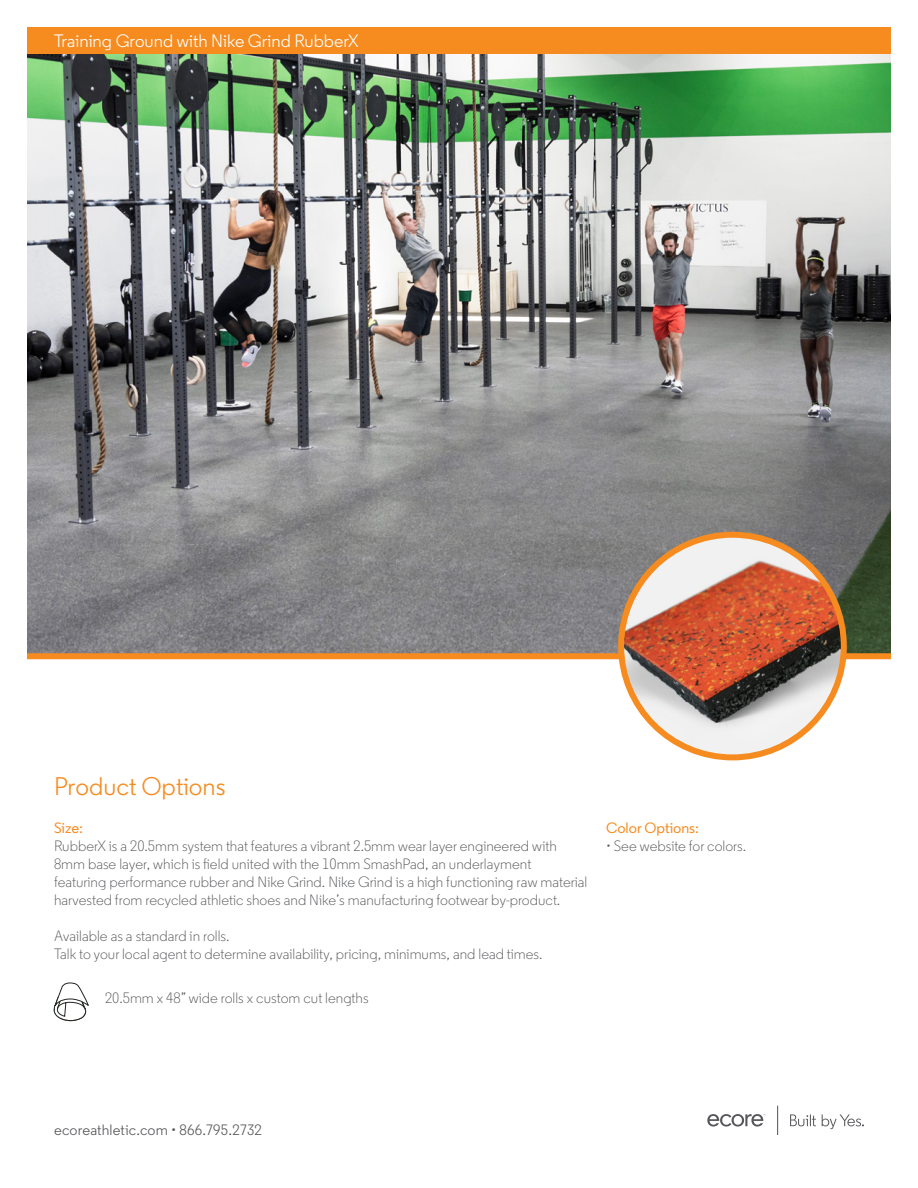
<style>
.page{position:relative;width:918px;height:1188px;background:#fff}
.page>*{position:absolute;margin:0;border:0;box-sizing:border-box;transform-origin:0 0}
.t1{font:25.5px "Regular";color:#f68b1f}
.t2{font:18px "Regular";color:#fff}
.t3{font:300 15px/18px "Regular";color:#56575a}
.t4{font:15px "Regular";letter-spacing:.01em;color:#56575a}
.t5{font:500 15px "Regular";color:#f68b1f}
</style>
<div class="page">
<img style="left:27px;top:54px;width:864px;height:599px">
<div style="left:27px;top:27px;width:864px;height:27px;background:#f68b1f"></div>
<div style="left:27px;top:653px;width:864px;height:6px;background:#f68b1f"></div>
<svg style="left:790px;top:1114px;width:26px;height:12px"></svg>
<svg style="left:822px;top:1114px;width:42px;height:15px"></svg>
<svg style="left:707px;top:1114px;width:58px;height:13px"></svg>
<svg style="left:777px;top:1106px;width:1px;height:29px"></svg>
<img style="left:621px;top:535px;width:223px;height:222px;border-radius:111px">
<div style="left:618px;top:532px;width:229px;height:228px;border:6px solid #f68b1f;border-radius:50%"></div>
<svg style="left:53px;top:983px;width:36px;height:39px"></svg>
<p class="t2" style="left:54px;top:29px;width:306px">Training Ground with Nike Grind RubberX</p>
<p class="t1" style="left:54px;top:770px;width:173px">Product Options</p>
<p class="t5" style="left:54px;top:818px;width:31px">Size:</p>
<p class="t3" style="left:54px;top:837px;width:535px">RubberX is a 20.5mm system that features a vibrant 2.5mm wear layer engineered with 8mm base layer, which is field united with the 10mm SmashPad, an underlayment featuring performance rubber and Nike Grind. Nike Grind is a high functioning raw material harvested from recycled athletic shoes and Nike’s manufacturing footwear by-product.</p>
<p class="t3" style="left:54px;top:927px;width:490px">Available as a standard in rolls.<br>Talk to your local agent to determine availability, pricing, minimums, and lead times.</p>
<p class="t3" style="left:105px;top:989px;width:265px">20.5mm x 48” wide rolls x custom cut lengths</p>
<p class="t5" style="left:606px;top:818px;width:95px">Color Options:</p>
<p class="t3" style="left:606px;top:837px;width:142px">• See website for colors.</p>
<p class="t4" style="left:54px;top:1121px;width:209px">ecoreathletic.com • 866.795.2732</p>
</div>
